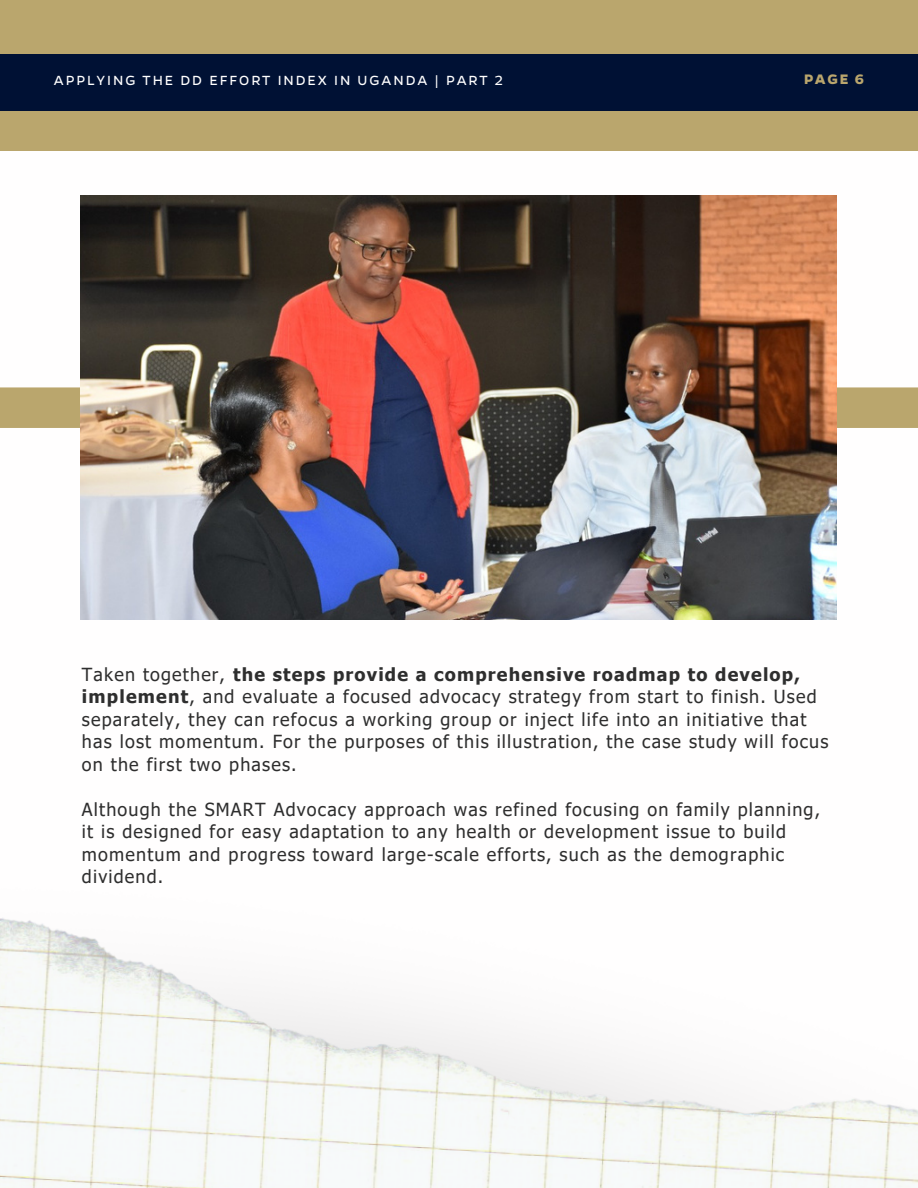
<style>
.page{position:relative;width:918px;height:1188px;background:#fff}
.page>*{position:absolute;margin:0;border:0;box-sizing:border-box;transform-origin:0 0}
.t1{font:18px/22.5px "Tahoma";letter-spacing:.065em;color:#2e2e2e}
.t2{font:700 15.6px "Gentona";color:#baa66d}
.t3{font:15px "Gentona";letter-spacing:.13em;color:#fff}
.s1{font-weight:700}
</style>
<div class="page">
<div style="left:0;top:0;width:918px;height:151px;background:#baa66d"></div>
<div style="left:0;top:54px;width:918px;height:56px;background:#001134"></div>
<div style="left:0;top:387px;width:918px;height:41px;background:#baa66d"></div>
<img style="left:80px;top:195px;width:756px;height:425px">
<img style="left:0;top:918px;width:918px;height:270px">
<p class="t3" style="left:54px;top:70px;width:450px">APPLYING THE DD EFFORT INDEX IN UGANDA | PART 2</p>
<p class="t2" style="left:804px;top:69px;width:61px">PAGE 6</p>
<p class="t1" style="left:82px;top:663px;width:748px">Taken together, <span class="s1">the steps provide a comprehensive roadmap to develop, implement</span>, and evaluate a focused advocacy strategy from start to finish. Used separately, they can refocus a working group or inject life into an initiative that has lost momentum. For the purposes of this illustration, the case study will focus on the first two phases.</p>
<p class="t1" style="left:82px;top:798px;width:740px">Although the SMART Advocacy approach was refined focusing on family planning, it is designed for easy adaptation to any health or development issue to build momentum and progress toward large-scale efforts, such as the demographic dividend.</p>
</div>
